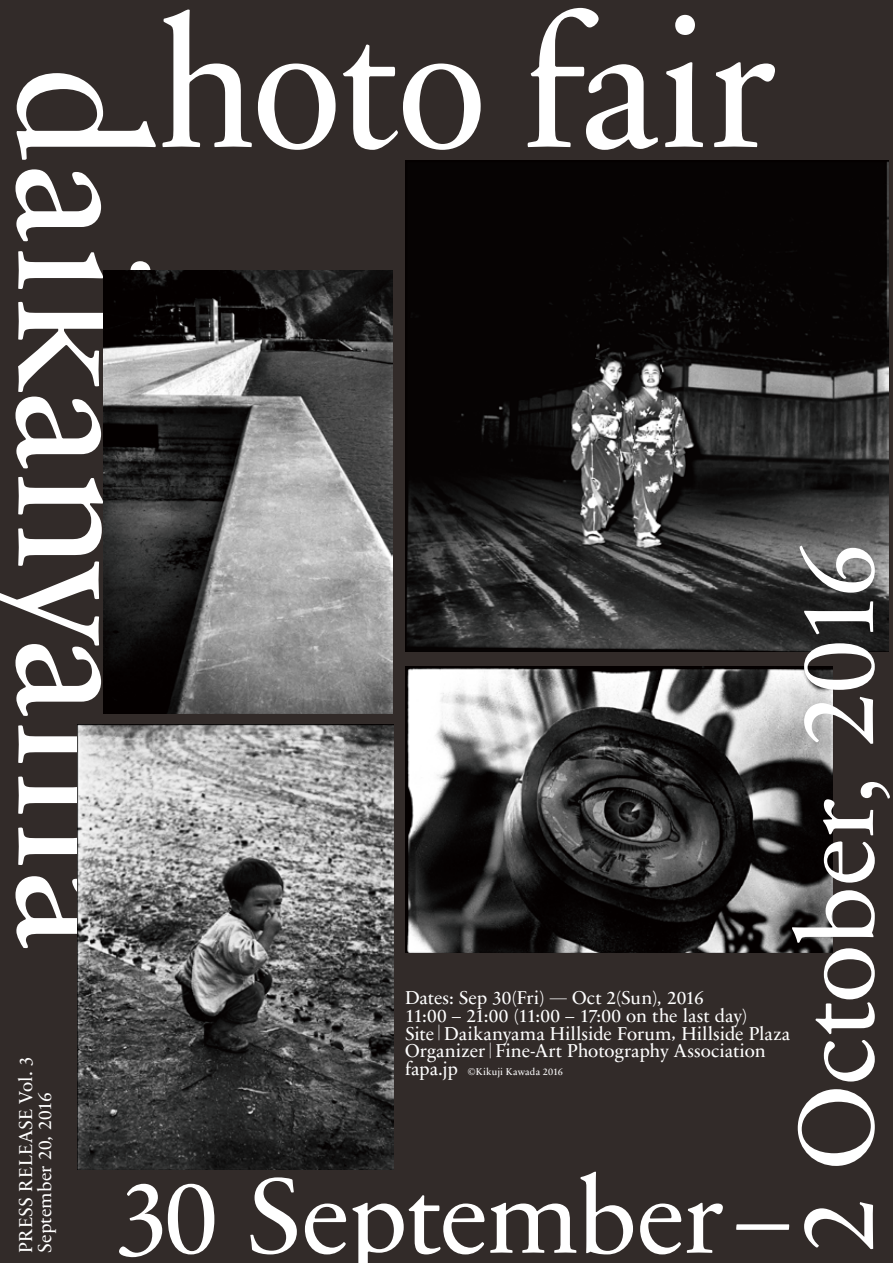
<style>
.page{position:relative;width:893px;height:1263px;background:#322b29}
.page>*{position:absolute;margin:0;border:0;box-sizing:border-box;transform-origin:0 0}
.t1{font:19.05px/19.2px "Sabon Next LT Pro";letter-spacing:.01em;color:#fff}
.t2{font:18.9px/17.9px "Sabon Next LT Pro";color:#fff}
.t3{font:10.05px "Sabon Next LT Pro";letter-spacing:.02em;color:#fff}
.s1{font-size:19.35px}
.s2{font-family:"Yu Min";font-weight:500;font-size:19.8px}
.s3{font-size:19.2px}
.s4{font-family:"Yu Min";font-weight:500;font-size:17.25px}
.s5{font-size:18.9px}
.s6{font-size:10.2px}
</style>
<div class="page">
<svg style="left:162px;top:10px;width:90px;height:137px"></svg>
<svg style="left:258px;top:64px;width:78px;height:86px"></svg>
<svg style="left:343px;top:45px;width:138px;height:105px"></svg>
<svg style="left:528px;top:8px;width:130px;height:142px"></svg>
<svg style="left:665px;top:15px;width:38px;height:132px"></svg>
<svg style="left:714px;top:62px;width:61px;height:85px"></svg>
<svg style="left:16px;top:73px;width:140px;height:87px"></svg>
<svg style="left:15px;top:169px;width:86px;height:72px"></svg>
<svg style="left:18px;top:251px;width:132px;height:38px"></svg>
<svg style="left:15px;top:302px;width:89px;height:166px"></svg>
<svg style="left:0;top:477px;width:103px;height:239px"></svg>
<svg style="left:18px;top:725px;width:60px;height:140px"></svg>
<svg style="left:15px;top:876px;width:63px;height:72px"></svg>
<img style="left:405px;top:666px;width:427px;height:286px">
<img style="left:405px;top:161px;width:483px;height:490px">
<img style="left:78px;top:724px;width:315px;height:445px">
<svg style="left:119px;top:1184px;width:43px;height:73px"></svg>
<svg style="left:168px;top:1184px;width:46px;height:70px"></svg>
<svg style="left:250px;top:1177px;width:47px;height:77px"></svg>
<svg style="left:305px;top:1203px;width:41px;height:51px"></svg>
<svg style="left:352px;top:1195px;width:132px;height:68px"></svg>
<svg style="left:490px;top:1172px;width:143px;height:82px"></svg>
<svg style="left:640px;top:1203px;width:41px;height:51px"></svg>
<svg style="left:687px;top:1203px;width:36px;height:50px"></svg>
<svg style="left:736px;top:1224px;width:53px;height:6px"></svg>
<svg style="left:804px;top:1202px;width:69px;height:47px"></svg>
<svg style="left:798px;top:1089px;width:77px;height:77px"></svg>
<svg style="left:792px;top:890px;width:83px;height:191px"></svg>
<svg style="left:824px;top:841px;width:51px;height:42px"></svg>
<svg style="left:823px;top:782px;width:67px;height:53px"></svg>
<svg style="left:804px;top:697px;width:69px;height:47px"></svg>
<svg style="left:804px;top:643px;width:71px;height:47px"></svg>
<svg style="left:804px;top:601px;width:69px;height:33px"></svg>
<svg style="left:799px;top:546px;width:76px;height:47px;background:#959595"></svg>
<img style="left:104px;top:270px;width:288px;height:443px">
<p class="t1" style="left:15px;top:1253px;width:198px;rotate:-90deg">PRESS RELEASE Vol. <span class="s1">3<br></span>September <span class="s1">20</span><span class="s2">,</span> <span class="s1">2016</span></p>
<p class="t2" style="left:405px;top:987px;width:387px">Dates: Sep <span class="s3">30</span>(Fri) <span class="s4">—</span> Oct <span class="s3">2</span>(Sun)<span class="s2">,</span> <span class="s3">2016<br>11</span>:<span class="s3">00</span> – <span class="s3">21</span>:<span class="s3">00</span> (<span class="s3">11</span>:<span class="s3">00</span> – <span class="s3">17</span>:<span class="s3">00</span> on the last day)<br>Site<span class="s4">｜</span>Daikanyama Hillside Forum<span class="s2">,</span> Hillside Plaza Organizer<span class="s4">｜</span>Fine-Art Photography Association</p>
<p class="t3" style="left:405px;top:1064px;width:159px"><span class="s5">fapa.jp</span> ©Kikuji Kawada <span class="s6">2016</span></p>
</div>
